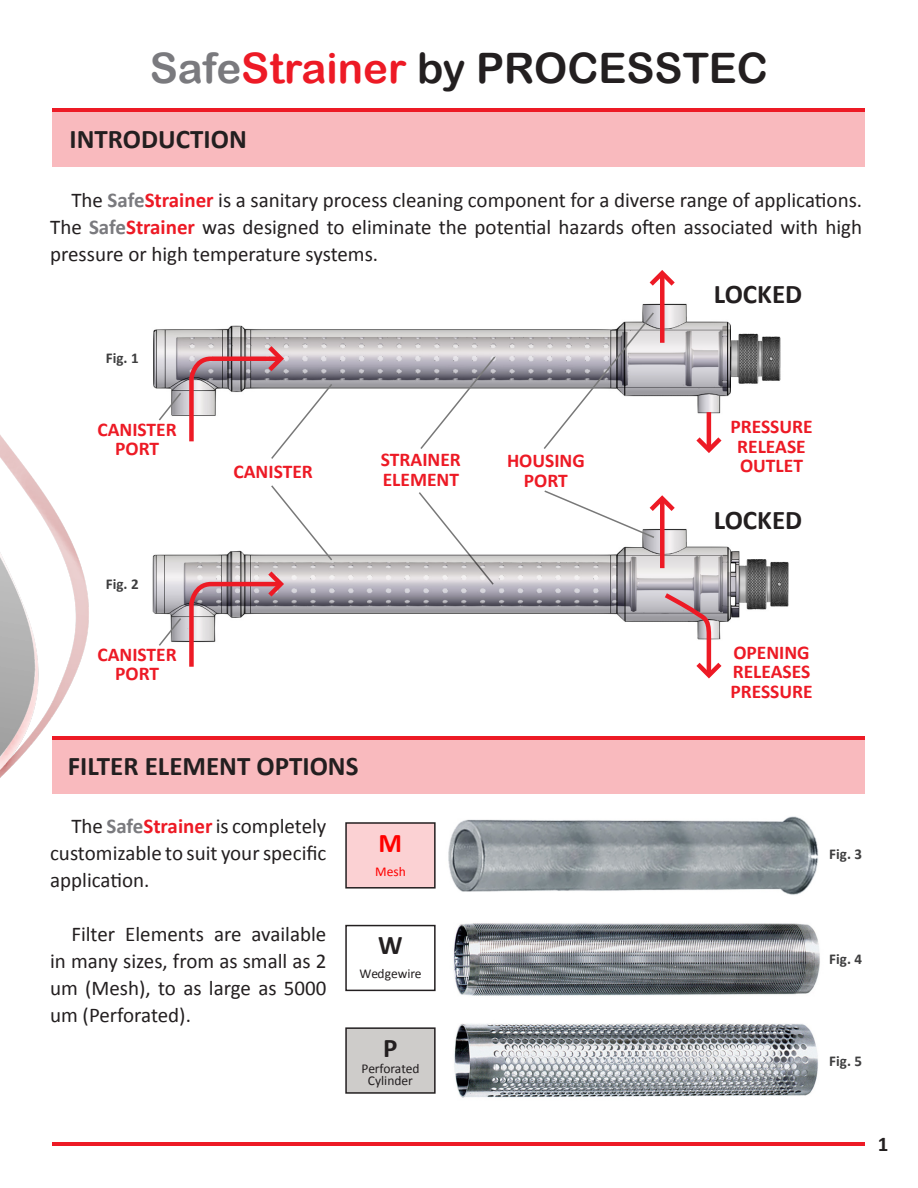
<style>
.page{position:relative;width:918px;height:1188px;background:#fff}
.page>*{position:absolute;margin:0;border:0;box-sizing:border-box;transform-origin:0 0}
.TOC_Subheader{font:42px "Arial Rounded MT Bold";color:#231f20}
.Main_Body_Text{font:700 27px "Calibri";color:#231f20}
.t1{font:700 27px "Calibri";color:#f00}
.Main_Body_Text-2{font:21px/27px "Calibri";color:#231f20;text-align:justify}
.TOC_Subheader-2{font:700 21px "Calibri";color:#231f20}
.TOC_Subheader-3{font:700 19.5px/19.5px "Calibri";color:#ed1a25;text-align:center}
.t2{font:700 15px "Calibri";color:#3e3e3f}
.t3{font:13.5px/12px "Calibri";color:#231f20;text-align:center}
.t4{font:13.5px "Calibri";color:#f00}
.s1{color:#7a7a7e}
.s2{color:#ed1a25}
.s3{font-weight:700;color:#7a7a7e}
.s4{font-weight:700;color:#ed1a25}
</style>
<div class="page">
<img style="left:0;top:108px;width:148px;height:681px">
<hr style="left:53px;top:109px;width:812px;height:3px;background:#ed1a25">
<hr style="left:53px;top:1142px;width:812px;height:3px;background:#ed1a25">
<img style="left:120px;top:273px;width:661px;height:173px">
<img style="left:448px;top:816px;width:372px;height:282px">
<hr style="left:707px;top:412px;width:4px;height:36px;background:#ed1a25">
<svg style="left:692px;top:433px;width:34px;height:20px"></svg>
<div style="left:660px;top:275px;width:5px;height:68px;background:#ed1a25"></div>
<svg style="left:645px;top:270px;width:35px;height:20px"></svg>
<svg style="left:419px;top:355px;width:78px;height:94px"></svg>
<svg style="left:157px;top:341px;width:177px;height:118px"></svg>
<div style="left:53px;top:112px;width:812px;height:55px;background:#f9babe"></div>
<hr style="left:53px;top:736px;width:812px;height:3px;background:#ed1a25">
<div style="left:53px;top:739px;width:812px;height:55px;background:#f9babe"></div>
<img style="left:120px;top:499px;width:669px;height:172px">
<svg style="left:661px;top:591px;width:65px;height:88px"></svg>
<div style="left:660px;top:501px;width:5px;height:67px;background:#ed1a25"></div>
<div style="left:346px;top:823px;width:89px;height:65px;background:#fbd1d3"></div>
<div style="left:345px;top:822px;width:91px;height:67px;border:2px solid #231f20"></div>
<div style="left:345px;top:925px;width:91px;height:66px;border:2px solid #231f20"></div>
<div style="left:346px;top:1028px;width:89px;height:65px;background:#ceccca"></div>
<div style="left:345px;top:1027px;width:91px;height:67px;border:2px solid #231f20"></div>
<svg style="left:157px;top:485px;width:177px;height:186px"></svg>
<svg style="left:542px;top:311px;width:113px;height:138px"></svg>
<svg style="left:543px;top:490px;width:137px;height:49px"></svg>
<p class="TOC_Subheader" style="left:150px;top:43px;width:620px"><span class="s1">Safe</span><span class="s2">Strainer</span> by PROCESSTEC</p>
<p class="Main_Body_Text" style="left:70px;top:120px;width:179px">INTRODUCTION</p>
<p class="Main_Body_Text-2" style="left:50px;top:186px;width:814px;text-indent:21px">The <span class="s3">Safe</span><span class="s4">Strainer</span> is a sanitary process cleaning component for a diverse range of applications.<br>The <span class="s3">Safe</span><span class="s4">Strainer</span> was designed to eliminate the potential hazards often associated with high pressure or high temperature systems.</p>
<p class="t2" style="left:106px;top:347px;width:34px">Fig. 1</p>
<p class="TOC_Subheader-3" style="left:97px;top:419px;width:81px">CANISTER<br>PORT</p>
<p class="t2" style="left:106px;top:573px;width:34px">Fig. 2</p>
<p class="TOC_Subheader-3" style="left:97px;top:644px;width:81px">CANISTER<br>PORT</p>
<p class="TOC_Subheader-3" style="left:234px;top:461px;width:81px">CANISTER</p>
<p class="TOC_Subheader-3" style="left:381px;top:449px;width:82px">STRAINER</p>
<p class="TOC_Subheader-3" style="left:383px;top:469px;width:78px">ELEMENT</p>
<p class="TOC_Subheader-3" style="left:507px;top:451px;width:79px">HOUSING<br>PORT</p>
<p class="Main_Body_Text" style="left:714px;top:275px;width:90px">LOCKED</p>
<p class="TOC_Subheader-3" style="left:730px;top:417px;width:84px">PRESSURE</p>
<p class="TOC_Subheader-3" style="left:737px;top:436px;width:70px">RELEASE</p>
<p class="TOC_Subheader-3" style="left:740px;top:456px;width:64px">OUTLET</p>
<p class="Main_Body_Text" style="left:714px;top:501px;width:90px">LOCKED</p>
<p class="TOC_Subheader-3" style="left:730px;top:642px;width:84px;text-align:left">OPENING<br>RELEASES<br>PRESSURE</p>
<p class="Main_Body_Text" style="left:68px;top:747px;width:292px">FILTER ELEMENT OPTIONS</p>
<p class="Main_Body_Text-2" style="left:50px;top:812px;width:278px;text-indent:21px">The <span class="s3">Safe</span><span class="s4">Strainer</span> is completely customizable to suit your specific application.</p>
<p class="Main_Body_Text-2" style="left:50px;top:920px;width:278px;text-indent:21px">Filter Elements are available in many sizes, from as small as 2 um (Mesh), to as large as 5000 um (Perforated).</p>
<p class="t1" style="left:379px;top:824px;width:25px">M</p>
<p class="t4" style="left:375px;top:862px;width:32px">Mesh</p>
<p class="Main_Body_Text" style="left:378px;top:926px;width:26px">W</p>
<p class="t3" style="left:359px;top:967px;width:64px">Wedgewire</p>
<p class="Main_Body_Text" style="left:383px;top:1029px;width:16px">P</p>
<p class="t3" style="left:361px;top:1062px;width:60px">Perforated<br>Cylinder</p>
<p class="t2" style="left:829px;top:843px;width:34px">Fig. 3</p>
<p class="t2" style="left:829px;top:948px;width:34px">Fig. 4</p>
<p class="t2" style="left:829px;top:1050px;width:34px">Fig. 5</p>
<p class="TOC_Subheader-2" style="left:878px;top:1129px;width:12px">1</p>
</div>
